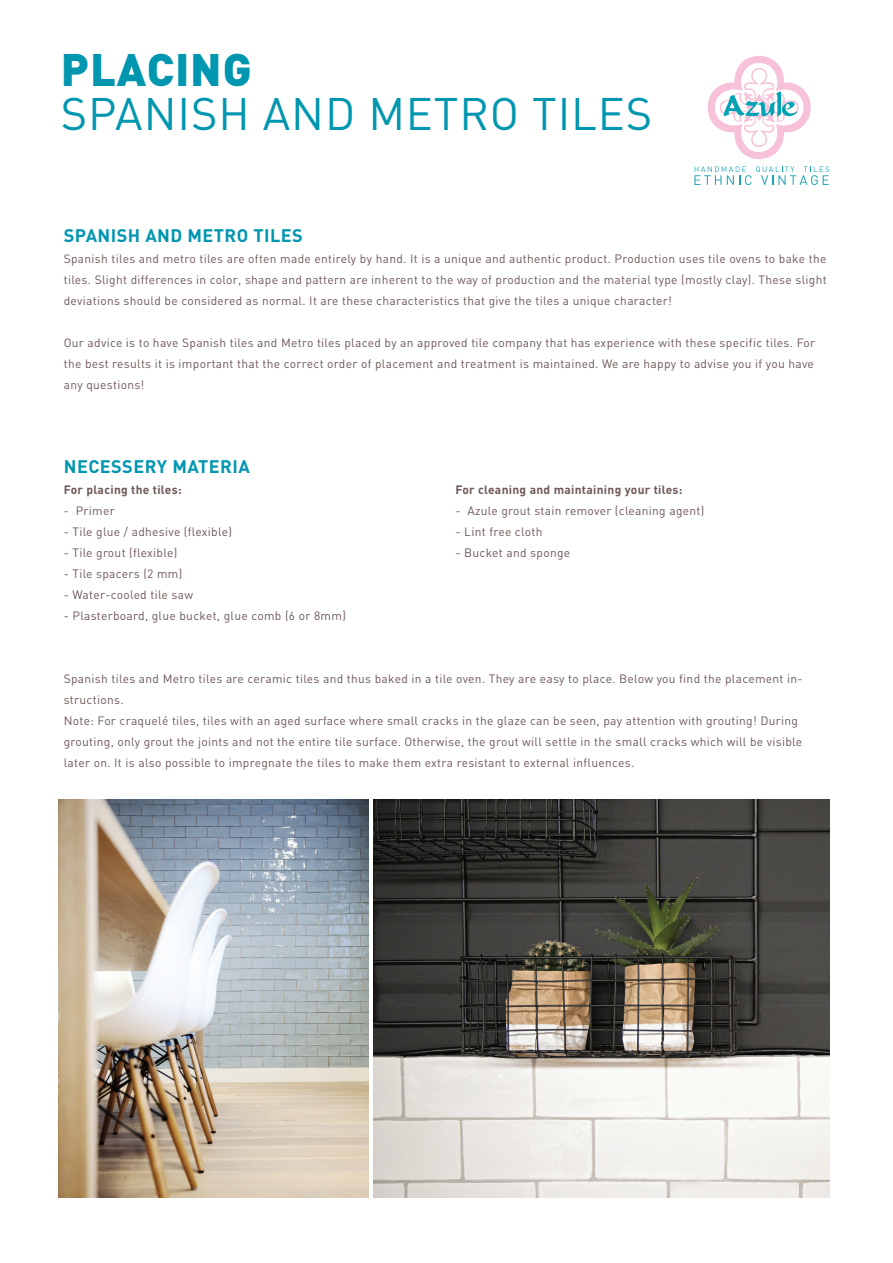
<style>
.page{position:relative;width:893px;height:1263px;background:#fff}
.page>*{position:absolute;margin:0;border:0;box-sizing:border-box;transform-origin:0 0}
.t1{font:45px "DIN";letter-spacing:.02em;color:#0096b0}
.t2{font:900 45px "DIN";letter-spacing:.02em;color:#0096b0}
.t3{font:700 18px "DIN";letter-spacing:.025em;color:#0096b0}
.t4{font:12px/21px "DIN";letter-spacing:.025em;color:#6f5858;text-align:justify}
.t5{font:700 12px "DIN";letter-spacing:.025em;color:#6f5858}
</style>
<div class="page">
<svg style="left:708px;top:55px;width:103px;height:104px"></svg>
<svg style="left:694px;top:166px;width:135px;height:19px"></svg>
<img style="left:58px;top:799px;width:311px;height:398px">
<img style="left:373px;top:799px;width:456px;height:398px">
<h1 class="t2" style="left:61px;top:40px;width:192px">PLACING</h1>
<h1 class="t1" style="left:61px;top:85px;width:593px">SPANISH AND METRO TILES</h1>
<h2 class="t3" style="left:64px;top:224px;width:241px">SPANISH AND METRO TILES</h2>
<p class="t4" style="left:64px;top:248px;width:764px">Spanish tiles and metro tiles are often made entirely by hand. It is a unique and authentic product. Production uses tile ovens to bake the tiles. Slight differences in color, shape and pattern are inherent to the way of production and the material type (mostly clay). These slight deviations should be considered as normal. It are these characteristics that give the tiles a unique character!</p>
<p class="t4" style="left:64px;top:332px;width:753px">Our advice is to have Spanish tiles and Metro tiles placed by an approved tile company that has experience with these specific tiles. For the best results it is important that the correct order of placement and treatment is maintained. We are happy to advise you if you have any questions!</p>
<h2 class="t3" style="left:64px;top:455px;width:188px">NECESSERY MATERIA</h2>
<p class="t5" style="left:64px;top:482px;width:119px">For placing the tiles:</p>
<p class="t4" style="left:64px;top:500px;width:53px">- Primer</p>
<p class="t4" style="left:64px;top:521px;width:170px">- Tile glue / adhesive (flexible)</p>
<p class="t4" style="left:64px;top:542px;width:115px">- Tile grout (flexible)</p>
<p class="t4" style="left:64px;top:563px;width:120px">- Tile spacers (2 mm)</p>
<p class="t4" style="left:64px;top:584px;width:131px">- Water-cooled tile saw</p>
<p class="t4" style="left:64px;top:605px;width:284px">- Plasterboard, glue bucket, glue comb (6 or 8mm)</p>
<p class="t5" style="left:455px;top:482px;width:229px">For cleaning and maintaining your tiles:</p>
<p class="t4" style="left:455px;top:500px;width:250px">- Azule grout stain remover (cleaning agent)</p>
<p class="t4" style="left:455px;top:521px;width:88px">- Lint free cloth</p>
<p class="t4" style="left:455px;top:542px;width:116px">- Bucket and sponge</p>
<p class="t4" style="left:64px;top:668px;width:740px;text-align:left">Spanish tiles and Metro tiles are ceramic tiles and thus baked in a tile oven. They are easy to place. Below you find the placement in&shy;structions.<br>Note: For craquelé tiles, tiles with an aged surface where small cracks in the glaze can be seen, pay attention with grouting! During grouting, only grout the joints and not the entire tile surface. Otherwise, the grout will settle in the small cracks which will be visible later on. It is also possible to impregnate the tiles to make them extra resistant to external influences.</p>
</div>
